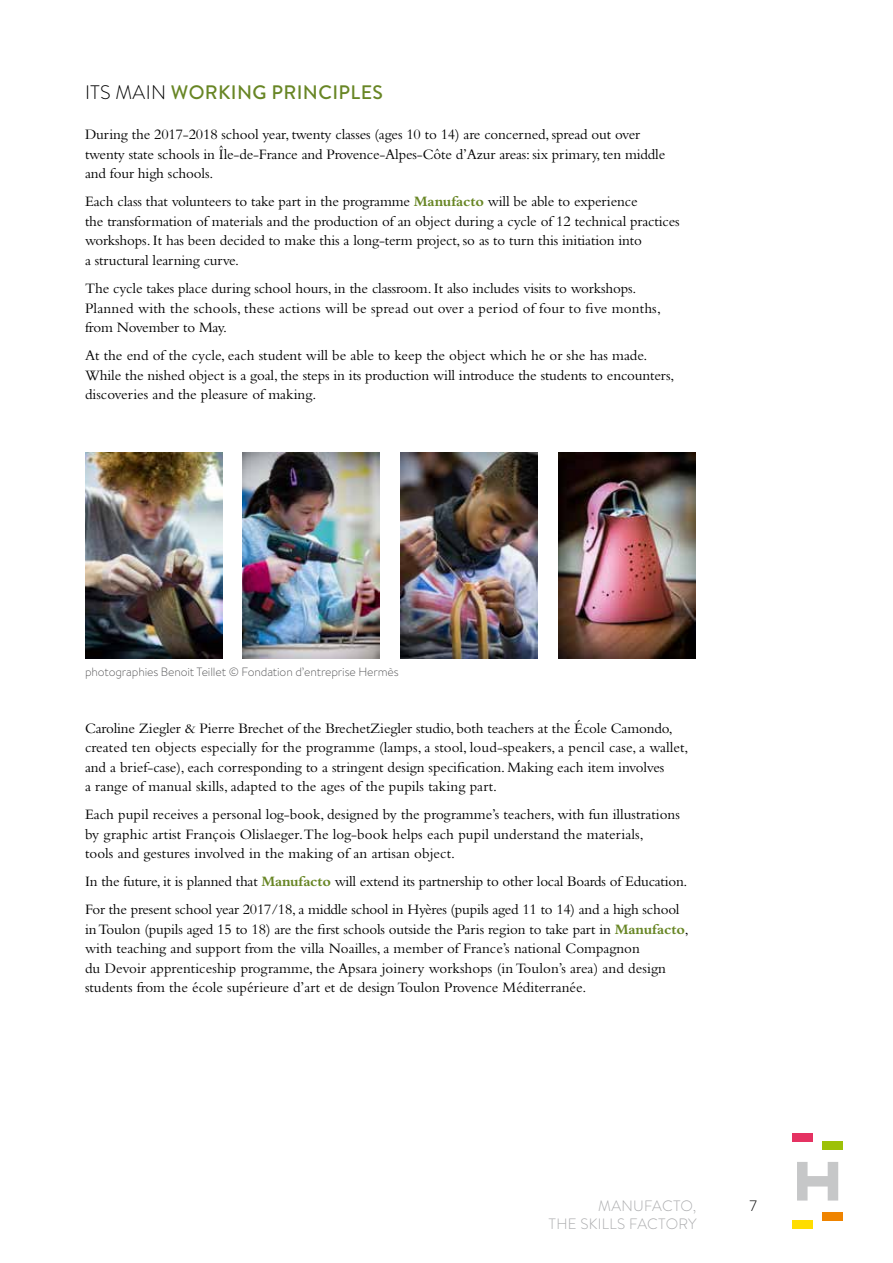
<style>
.page{position:relative;width:893px;height:1263px;background:#fff}
.page>*{position:absolute;margin:0;border:0;box-sizing:border-box;transform-origin:0 0}
.t1{font:500 19.5px "Brandon Grotesque";letter-spacing:.02em;color:#688625}
.t2{font:15px/19.5px "Bembo Std";letter-spacing:-.01em;color:#000}
.t3{font:300 15px/18px "Brandon Text";letter-spacing:.02em;color:#aaabad;text-align:right}
.t4{font:300 15px "Brandon Text";color:#000}
.t5{font:300 12px "Brandon Text";letter-spacing:-.01em;color:#58585a}
.s1{font-weight:300;color:#000}
.s2{font-weight:700;color:#688625}
</style>
<div class="page">
<svg style="left:797px;top:1162px;width:41px;height:38px"></svg>
<div style="left:823px;top:1212px;width:20px;height:9px;background:#ef8400"></div>
<div style="left:792px;top:1134px;width:20px;height:8px;background:#e53262"></div>
<div style="left:823px;top:1142px;width:20px;height:8px;background:#9dc107"></div>
<div style="left:792px;top:1221px;width:20px;height:8px;background:#fd0"></div>
<img style="left:85px;top:453px;width:137px;height:206px">
<img style="left:243px;top:453px;width:137px;height:206px">
<img style="left:400px;top:453px;width:137px;height:206px">
<img style="left:558px;top:452px;width:137px;height:206px">
<h1 class="t1" style="left:85px;top:79px;width:299px"><span class="s1">ITS MAIN</span> WORKING PRINCIPLES</h1>
<p class="t2" style="left:85px;top:125px;width:582px">During the 2017-2018 school year, twenty classes (ages 10 to 14) are concerned, spread out over twenty state schools in Île-de-France and Provence-Alpes-Côte d’Azur areas: six primary, ten middle and four high schools.</p>
<p class="t2" style="left:85px;top:192px;width:596px">Each class that volunteers to take part in the programme <span class="s2">Manufacto</span> will be able to experience<br>the transformation of materials and the production of an object during a cycle of 12 technical practices workshops. It has been decided to make this a long-term project, so as to turn this initiation into<br>a structural learning curve.</p>
<p class="t2" style="left:85px;top:278px;width:577px">The cycle takes place during school hours, in the classroom. It also includes visits to workshops.<br>Planned with the schools, these actions will be spread out over a period of four to five months, from November to May.</p>
<p class="t2" style="left:85px;top:345px;width:591px">At the end of the cycle, each student will be able to keep the object which he or she has made.<br>While the nished object is a goal, the steps in its production will introduce the students to encounters, discoveries and the pleasure of making.</p>
<p class="t5" style="left:85px;top:664px;width:315px">photographies Benoit Teillet © Fondation d’entreprise Hermès</p>
<p class="t2" style="left:85px;top:718px;width:605px">Caroline Ziegler &amp; Pierre Brechet of the BrechetZiegler studio, both teachers at the École Camondo, created ten objects especially for the programme (lamps, a stool, loud-speakers, a pencil case, a wallet, and a brief-case), each corresponding to a stringent design specification. Making each item involves<br>a range of manual skills, adapted to the ages of the pupils taking part.</p>
<p class="t2" style="left:85px;top:804px;width:596px">Each pupil receives a personal log-book, designed by the programme’s teachers, with fun illustrations by graphic artist François Olislaeger. The log-book helps each pupil understand the materials,<br>tools and gestures involved in the making of an artisan object.</p>
<p class="t2" style="left:85px;top:867px;width:604px;line-height:28px">In the future, it is planned that <span class="s2">Manufacto</span> will extend its partnership to other local Boards of Education.<br>For the present school year 2017/18, a middle school in Hyères (pupils aged 11 to 14) and a high school</p>
<p class="t2" style="left:85px;top:919px;width:605px">in Toulon (pupils aged 15 to 18) are the first schools outside the Paris region to take part in <span class="s2">Manufacto</span>, with teaching and support from the villa Noailles, a member of France’s national Compagnon<br>du Devoir apprenticeship programme, the Apsara joinery workshops (in Toulon’s area) and design students from the école supérieure d’art et de design Toulon Provence Méditerranée.</p>
<p class="t3" style="left:548px;top:1196px;width:150px">MANUFACTO,<br>THE SKILLS FACTORY</p>
<p class="t4" style="left:749px;top:1196px;width:9px">7</p>
</div>
